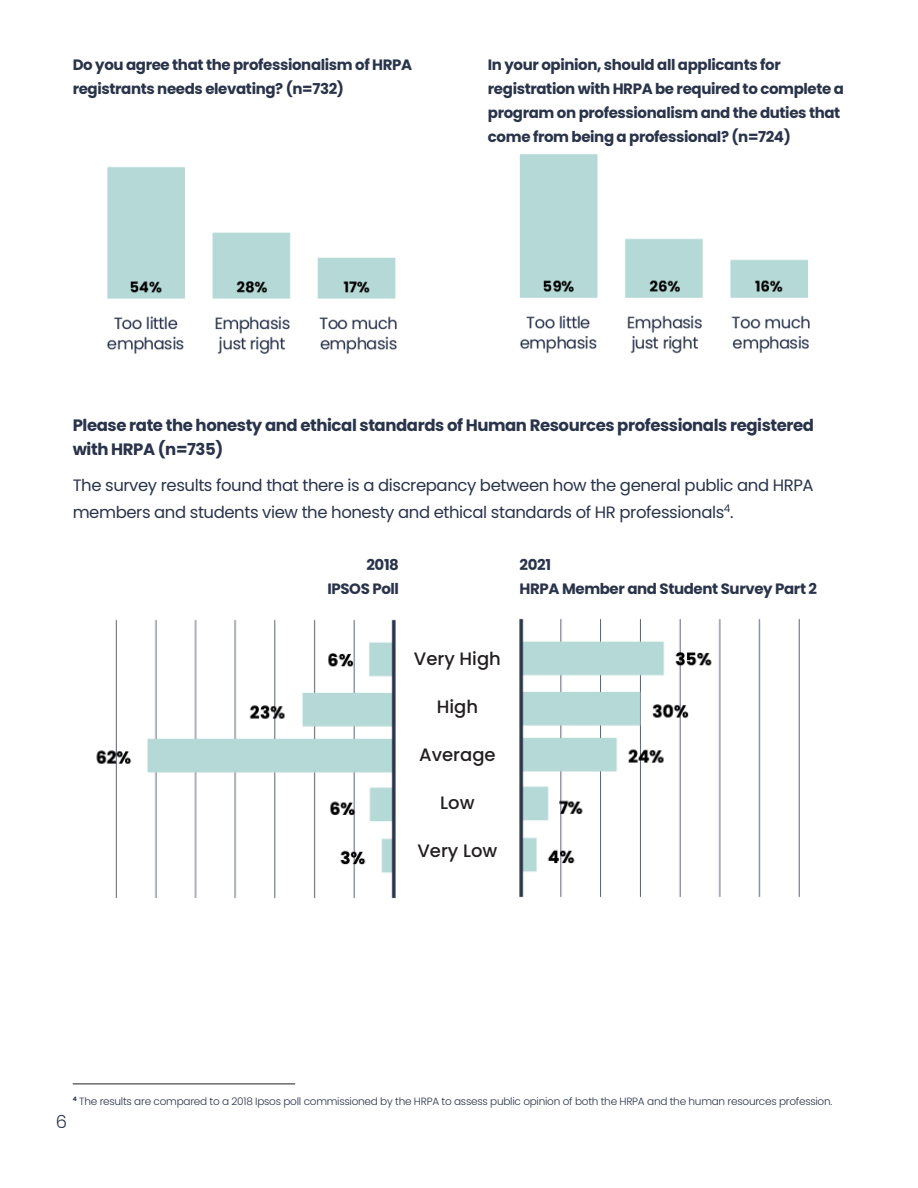
<style>
.page{position:relative;width:918px;height:1188px;background:#fff}
.page>*{position:absolute;margin:0;border:0;box-sizing:border-box;transform-origin:0 0}
.t1{font:500 18px "Poppins";color:#231f20}
.t2{font:300 18px "Poppins";color:#29334a}
.list_heading{font:16.5px/27px "Poppins";letter-spacing:-.025em;color:#29334a}
.list_heading-2{font:700 16.5px/24px "Poppins";letter-spacing:-.025em;color:#29334a}
.list_heading-3{font:700 15px/24px "Poppins";letter-spacing:-.025em;color:#29334a}
.list_heading-4{font:300 10.5px "Poppins";letter-spacing:-.025em;color:#29334a}
</style>
<div class="page">
<img style="left:107px;top:166px;width:290px;height:188px">
<img style="left:519px;top:154px;width:291px;height:200px">
<hr style="left:73px;top:1084px;width:222px;height:1px;background:#231f20">
<img style="left:96px;top:619px;width:300px;height:280px">
<img style="left:519px;top:618px;width:281px;height:280px">
<p class="list_heading-3" style="left:73px;top:53px;width:341px">Do you agree that the professionalism of HRPA registrants needs elevating? (n=732)</p>
<p class="list_heading-3" style="left:488px;top:53px;width:358px">In your opinion, should all applicants for registration with HRPA be required to complete a program on professionalism and the duties that come from being a professional? (n=724)</p>
<p class="list_heading-2" style="left:73px;top:414px;width:743px">Please rate the honesty and ethical standards of Human Resources professionals registered with HRPA (n=735)</p>
<p class="list_heading" style="left:73px;top:472px;width:742px">The survey results found that there is a discrepancy between how the general public and HRPA members and students view the honesty and ethical standards of HR professionals<sup>4</sup>.</p>
<p class="list_heading-3" style="left:327px;top:553px;width:73px;text-align:right">2018<br>IPSOS Poll</p>
<p class="list_heading-3" style="left:520px;top:553px;width:299px">2021<br>HRPA Member and Student Survey Part 2</p>
<p class="t1" style="left:414px;top:648px;width:88px">Very High</p>
<p class="t1" style="left:437px;top:696px;width:43px">High</p>
<p class="t1" style="left:419px;top:744px;width:78px">Average</p>
<p class="t1" style="left:440px;top:792px;width:36px">Low</p>
<p class="t1" style="left:417px;top:840px;width:81px">Very Low</p>
<p class="list_heading-4" style="left:73px;top:1096px;width:761px"><sup>4</sup> The results are compared to a 2018 Ipsos poll commissioned by the HRPA to assess public opinion of both the HRPA and the human resources profession.</p>
<p class="t2" style="left:56px;top:1111px;width:13px">6</p>
</div>
